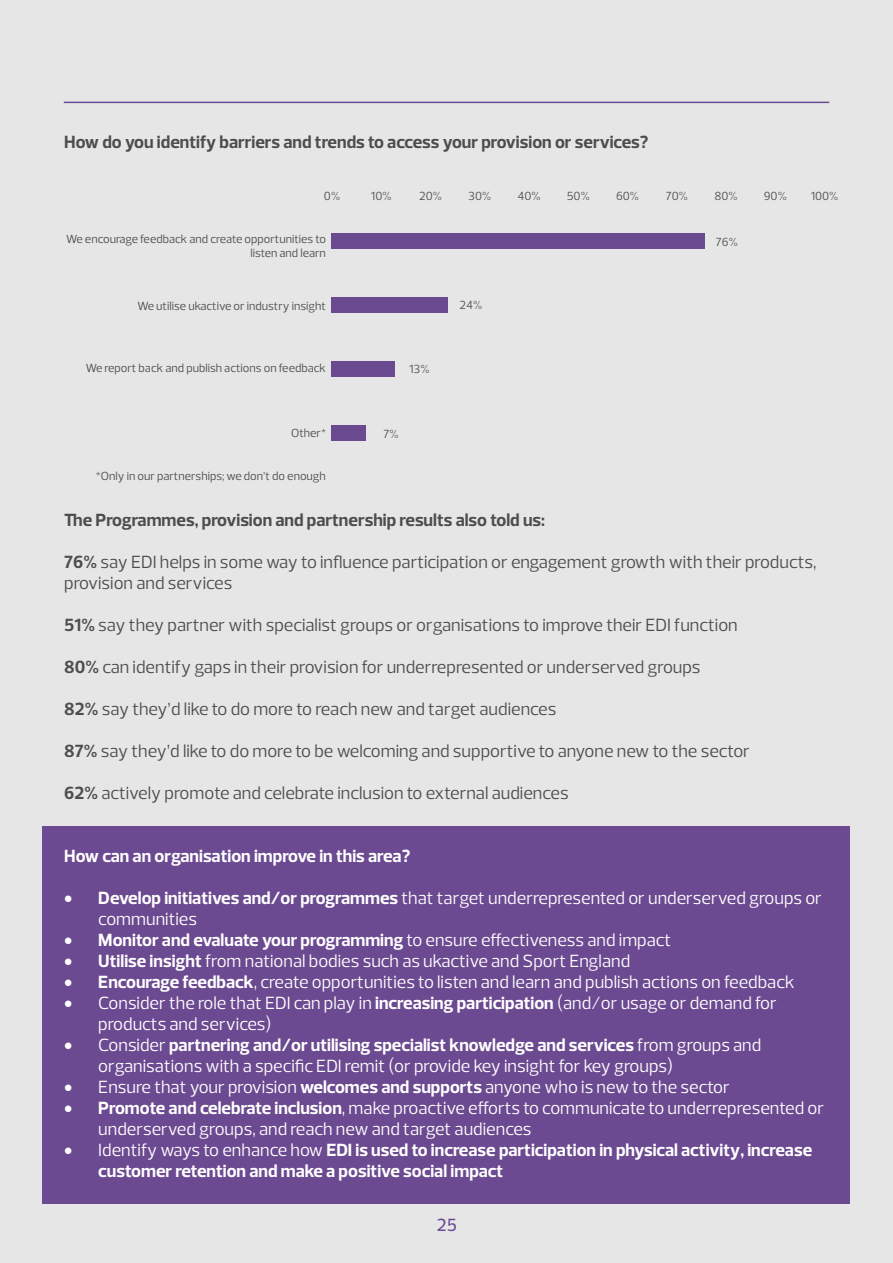
<style>
.page{position:relative;width:893px;height:1263px;background:#e6e6e6}
.page>*{position:absolute;margin:0;border:0;box-sizing:border-box;transform-origin:0 0}
.t1{font:18px/21px "Prelo";color:#fff}
.t2{font:18px/21px "Prelo";color:#4d4d4d}
.t3{font:700 18px/21px "Prelo";color:#fff}
.t4{font:700 18px "Prelo";color:#4d4d4d}
.t5{font:500 18px "Prelo";color:#6c4a91}
.t6{font:12px/14px "Prelo";color:#4d4d4d;text-align:right}
.s1{font-weight:700}
.s2{font-weight:400}
</style>
<div class="page">
<hr style="left:64px;top:102px;width:765px;height:1px;background:#6c4a91">
<div style="left:43px;top:826px;width:807px;height:377px;background:#6c4a91"></div>
<div style="left:331px;top:233px;width:374px;height:16px;background:#6c4a91"></div>
<div style="left:331px;top:297px;width:117px;height:16px;background:#6c4a91"></div>
<div style="left:331px;top:361px;width:64px;height:16px;background:#6c4a91"></div>
<div style="left:331px;top:425px;width:35px;height:16px;background:#6c4a91"></div>
<p class="t4" style="left:64px;top:131px;width:586px">How do you identify barriers and trends to access your provision or services?</p>
<p class="t6" style="left:324px;top:189px;width:18px">0%</p>
<p class="t6" style="left:371px;top:189px;width:22px">10%</p>
<p class="t6" style="left:419px;top:189px;width:24px">20%</p>
<p class="t6" style="left:468px;top:189px;width:25px">30%</p>
<p class="t6" style="left:517px;top:189px;width:25px">40%</p>
<p class="t6" style="left:567px;top:189px;width:25px">50%</p>
<p class="t6" style="left:616px;top:189px;width:25px">60%</p>
<p class="t6" style="left:666px;top:189px;width:24px">70%</p>
<p class="t6" style="left:714px;top:189px;width:25px">80%</p>
<p class="t6" style="left:764px;top:189px;width:25px">90%</p>
<p class="t6" style="left:811px;top:189px;width:29px">100%</p>
<p class="t6" style="left:716px;top:235px;width:23px">76%</p>
<p class="t6" style="left:66px;top:232px;width:261px">We encourage feedback and create opportunities to listen and learn</p>
<p class="t6" style="left:137px;top:299px;width:190px">We utilise ukactive or industry insight</p>
<p class="t6" style="left:459px;top:298px;width:24px">24%</p>
<p class="t6" style="left:86px;top:361px;width:242px">We report back and publish actions on feedback</p>
<p class="t6" style="left:409px;top:363px;width:22px">13%</p>
<p class="t6" style="left:291px;top:426px;width:36px">Other*</p>
<p class="t6" style="left:96px;top:469px;width:232px">*Only in our partnerships; we don’t do enough</p>
<p class="t6" style="left:383px;top:427px;width:17px">7%</p>
<p class="t4" style="left:64px;top:509px;width:482px">The Programmes, provision and partnership results also told us:</p>
<p class="t2" style="left:64px;top:551px;width:754px"><span class="s1">76%</span> say EDI helps in some way to influence participation or engagement growth with their products, provision and services</p>
<p class="t2" style="left:64px;top:614px;width:675px"><span class="s1">51%</span> say they partner with specialist groups or organisations to improve their EDI function</p>
<p class="t2" style="left:64px;top:656px;width:638px"><span class="s1">80%</span> can identify gaps in their provision for underrepresented or underserved groups</p>
<p class="t2" style="left:64px;top:698px;width:494px"><span class="s1">82%</span> say they’d like to do more to reach new and target audiences</p>
<p class="t2" style="left:64px;top:740px;width:687px"><span class="s1">87%</span> say they’d like to do more to be welcoming and supportive to anyone new to the sector</p>
<p class="t2" style="left:64px;top:782px;width:506px"><span class="s1">62%</span> actively promote and celebrate inclusion to external audiences</p>
<p class="t3" style="left:64px;top:845px;width:348px">How can an organisation improve in this area?</p>
<p class="t1" style="left:98px;top:887px;width:725px;text-indent:-34px">• <span class="s1">Develop initiatives and/or programmes</span> that target underrepresented or underserved groups or communities</p>
<p class="t3" style="left:64px;top:929px;width:608px">• Monitor and evaluate your programming <span class="s2">to ensure effectiveness and impact</span></p>
<p class="t1" style="left:64px;top:950px;width:567px">• <span class="s1">Utilise insight</span> from national bodies such as ukactive and Sport England</p>
<p class="t1" style="left:64px;top:971px;width:732px">• <span class="s1">Encourage feedback</span>, create opportunities to listen and learn and publish actions on feedback</p>
<p class="t1" style="left:98px;top:992px;width:680px;text-indent:-34px">• Consider the role that EDI can play in <span class="s1">increasing participation</span> (and/or usage or demand for products and services)</p>
<p class="t1" style="left:98px;top:1034px;width:665px;text-indent:-34px">• Consider <span class="s1">partnering and/or utilising specialist knowledge and services</span> from groups and organisations with a specific EDI remit (or provide key insight for key groups)</p>
<p class="t1" style="left:64px;top:1076px;width:667px">• Ensure that your provision <span class="s1">welcomes and supports</span> anyone who is new to the sector</p>
<p class="t1" style="left:98px;top:1097px;width:727px;text-indent:-34px">• <span class="s1">Promote and celebrate inclusion</span>, make proactive efforts to communicate to underrepresented or underserved groups, and reach new and target audiences</p>
<p class="t3" style="left:98px;top:1139px;width:715px;text-indent:-34px">• <span class="s2">Identify ways to enhance how</span> EDI is used to increase participation in physical activity, increase customer retention and make a positive social impact</p>
<p class="t5" style="left:437px;top:1214px;width:22px">25</p>
</div>
